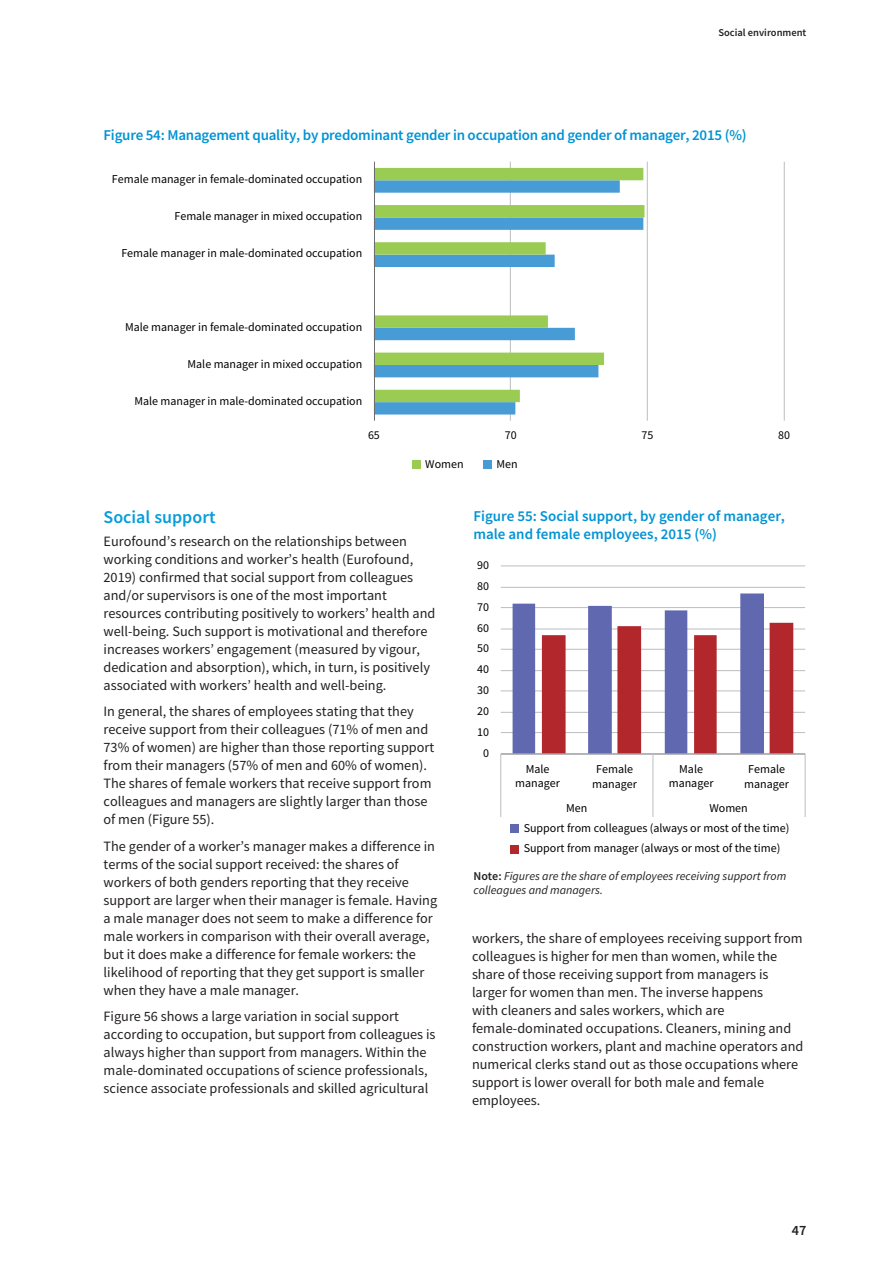
<style>
.page{position:relative;width:893px;height:1263px;background:#fff}
.page>*{position:absolute;margin:0;border:0;box-sizing:border-box;transform-origin:0 0}
.t1{font:600 18px "Source Sans Pro";color:#069edb}
.t2{font:600 15px/18px "Source Sans Pro";letter-spacing:-.015em;color:#0093d5}
.t3{font:14.25px/18px "Source Sans Pro";color:#231f20}
.t4{font:600 14.25px "Source Sans Pro";color:#231f20}
.t5{font:12px/14.4px "Source Sans Pro";color:#000001;text-align:center}
.t6{font:italic 12px/13.5px "Source Sans Pro";color:#231f20}
.t7{font:600 10.5px "Source Sans Pro";color:#231f20}
.s1{font-weight:600;font-style:normal}
</style>
<div class="page">
<hr style="left:784px;top:162px;width:1px;height:259px;background:#bcbdc0">
<hr style="left:647px;top:162px;width:1px;height:259px;background:#bcbdc0">
<hr style="left:510px;top:162px;width:1px;height:259px;background:#bcbdc0">
<svg style="left:375px;top:402px;width:145px;height:12px;background:#4fa0d5"></svg>
<svg style="left:375px;top:168px;width:269px;height:234px"></svg>
<hr style="left:374px;top:162px;width:1px;height:259px;background:#6c6d70">
<div style="left:412px;top:461px;width:9px;height:8px;background:#9acc53"></div>
<div style="left:483px;top:461px;width:8px;height:8px;background:#479cd5"></div>
<hr style="left:501px;top:565px;width:304px;height:1px;background:#bcbdc0">
<hr style="left:501px;top:587px;width:304px;height:1px;background:#bcbdc0">
<hr style="left:501px;top:607px;width:304px;height:1px;background:#bcbdc0">
<hr style="left:501px;top:629px;width:304px;height:1px;background:#bcbdc0">
<hr style="left:501px;top:649px;width:304px;height:1px;background:#bcbdc0">
<hr style="left:501px;top:670px;width:304px;height:1px;background:#bcbdc0">
<hr style="left:501px;top:690px;width:304px;height:1px;background:#bcbdc0">
<hr style="left:501px;top:712px;width:304px;height:1px;background:#bcbdc0">
<hr style="left:501px;top:732px;width:304px;height:1px;background:#bcbdc0">
<svg style="left:513px;top:593px;width:280px;height:160px"></svg>
<hr style="left:501px;top:754px;width:304px;height:1px;background:#6c6d70">
<hr style="left:805px;top:754px;width:1px;height:39px;background:#bcbdc0">
<hr style="left:653px;top:754px;width:1px;height:39px;background:#bcbdc0">
<hr style="left:500px;top:754px;width:1px;height:39px;background:#bcbdc0">
<svg style="left:805px;top:793px;width:1px;height:24px"></svg>
<svg style="left:653px;top:793px;width:1px;height:24px"></svg>
<svg style="left:500px;top:793px;width:1px;height:24px"></svg>
<div style="left:511px;top:825px;width:8px;height:8px;background:#6068b0"></div>
<div style="left:511px;top:845px;width:8px;height:8px;background:#b1272c"></div>
<p class="t7" style="left:718px;top:28px;width:90px">Social environment</p>
<p class="t2" style="left:104px;top:128px;width:645px">Figure 54: Management quality, by predominant gender in occupation and gender of manager, 2015 (%)</p>
<p class="t5" style="left:112px;top:173px;width:252px">Female manager in female-dominated occupation</p>
<p class="t5" style="left:174px;top:210px;width:189px">Female manager in mixed occupation</p>
<p class="t5" style="left:121px;top:247px;width:242px">Female manager in male-dominated occupation</p>
<p class="t5" style="left:125px;top:321px;width:239px">Male manager in female-dominated occupation</p>
<p class="t5" style="left:188px;top:358px;width:176px">Male manager in mixed occupation</p>
<p class="t5" style="left:134px;top:395px;width:229px">Male manager in male-dominated occupation</p>
<p class="t5" style="left:368px;top:429px;width:13px">65</p>
<p class="t5" style="left:505px;top:429px;width:13px">70</p>
<p class="t5" style="left:641px;top:429px;width:13px">75</p>
<p class="t5" style="left:778px;top:429px;width:13px">80</p>
<p class="t5" style="left:425px;top:458px;width:40px">Women</p>
<p class="t5" style="left:496px;top:458px;width:23px">Men</p>
<p class="t1" style="left:104px;top:511px;width:114px">Social support</p>
<p class="t3" style="left:104px;top:533px;width:333px">Eurofound’s research on the relationships between working conditions and worker’s health (Eurofound, 2019) confirmed that social support from colleagues and/or supervisors is one of the most important resources contributing positively to workers’ health and well-being. Such support is motivational and therefore increases workers’ engagement (measured by vigour, dedication and absorption), which, in turn, is positively associated with workers’ health and well-being.</p>
<p class="t3" style="left:104px;top:704px;width:332px">In general, the shares of employees stating that they receive support from their colleagues (71% of men and 73% of women) are higher than those reporting support from their managers (57% of men and 60% of women).<br>The shares of female workers that receive support from colleagues and managers are slightly larger than those of men (Figure 55).</p>
<p class="t3" style="left:104px;top:838px;width:335px">The gender of a worker’s manager makes a difference in terms of the social support received: the shares of workers of both genders reporting that they receive support are larger when their manager is female. Having a male manager does not seem to make a difference for male workers in comparison with their overall average, but it does make a difference for female workers: the likelihood of reporting that they get support is smaller when they have a male manager.</p>
<p class="t3" style="left:104px;top:1009px;width:333px">Figure 56 shows a large variation in social support according to occupation, but support from colleagues is always higher than support from managers. Within the male-dominated occupations of science professionals, science associate professionals and skilled agricultural</p>
<p class="t2" style="left:473px;top:508px;width:313px">Figure 55: Social support, by gender of manager, male and female employees, 2015 (%)</p>
<p class="t5" style="left:477px;top:559px;width:13px">90</p>
<p class="t5" style="left:477px;top:580px;width:13px">80</p>
<p class="t5" style="left:477px;top:601px;width:13px">70</p>
<p class="t5" style="left:477px;top:621px;width:13px">60</p>
<p class="t5" style="left:477px;top:642px;width:13px">50</p>
<p class="t5" style="left:477px;top:663px;width:13px">40</p>
<p class="t5" style="left:477px;top:684px;width:13px">30</p>
<p class="t5" style="left:477px;top:705px;width:13px">20</p>
<p class="t5" style="left:477px;top:726px;width:13px">10</p>
<p class="t5" style="left:483px;top:747px;width:7px">0</p>
<p class="t5" style="left:515px;top:763px;width:46px">Male manager</p>
<p class="t5" style="left:592px;top:762px;width:46px;line-height:15.1px">Female manager</p>
<p class="t5" style="left:669px;top:763px;width:46px">Male manager</p>
<p class="t5" style="left:744px;top:762px;width:46px;line-height:15.1px">Female manager</p>
<p class="t5" style="left:566px;top:802px;width:23px">Men</p>
<p class="t5" style="left:524px;top:799px;width:267px;line-height:20.1px;text-align:left;text-indent:186px">Women<br>Support from colleagues (always or most of the time)<br>Support from manager (always or most of the time)</p>
<p class="t6" style="left:473px;top:871px;width:314px"><span class="s1">Note:</span> Figures are the share of employees receiving support from colleagues and managers.</p>
<p class="t3" style="left:472px;top:930px;width:333px">workers, the share of employees receiving support from colleagues is higher for men than women, while the share of those receiving support from managers is larger for women than men. The inverse happens<br>with cleaners and sales workers, which are female-dominated occupations. Cleaners, mining and construction workers, plant and machine operators and numerical clerks stand out as those occupations where support is lower overall for both male and female employees.</p>
<p class="t4" style="left:792px;top:1224px;width:16px">47</p>
</div>
